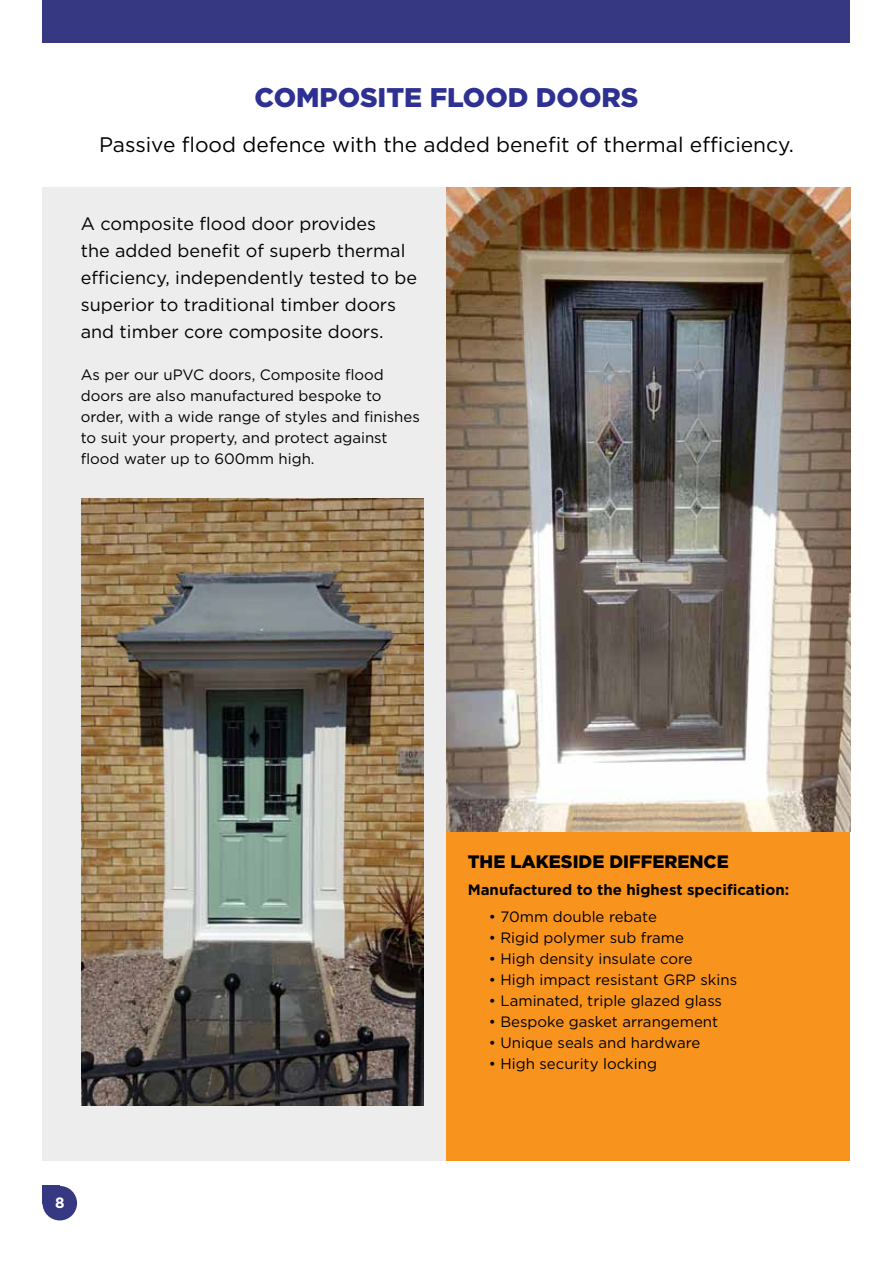
<style>
.page{position:relative;width:893px;height:1263px;background:#fff}
.page>*{position:absolute;margin:0;border:0;box-sizing:border-box;transform-origin:0 0}
.t1{font:900 27px "Gotham";color:#2e3092}
.t2{font:21px "Gotham";color:#000}
.t3{font:18px/27px "Gotham";color:#000}
.t4{font:900 18px "Gotham";color:#000}
.t5{font:15px/21px "Gotham";color:#000}
.t6{font:700 15px "Gotham";color:#000}
.t7{font:700 15px "Gotham";color:#fff}
</style>
<div class="page">
<div style="left:43px;top:187px;width:807px;height:974px;background:#eeeded"></div>
<div style="left:446px;top:831px;width:404px;height:330px;background:#f8931e"></div>
<img style="left:81px;top:498px;width:342px;height:608px">
<div style="left:43px;top:1186px;width:34px;height:34px;background:#363882;border-radius:50%"></div>
<div style="left:43px;top:1186px;width:17px;height:18px;background:#363882"></div>
<div style="left:43px;top:0;width:807px;height:43px;background:#363882"></div>
<img style="left:446px;top:187px;width:404px;height:644px">
<h1 class="t1" style="left:254px;top:85px;width:386px">COMPOSITE FLOOD DOORS</h1>
<h2 class="t2" style="left:99px;top:135px;width:696px">Passive flood defence with the added benefit of thermal efficiency.</h2>
<p class="t3" style="left:81px;top:211px;width:338px">A composite flood door provides<br>the added benefit of superb thermal efficiency, independently tested to be superior to traditional timber doors and timber core composite doors.</p>
<p class="t5" style="left:81px;top:365px;width:341px">As per our uPVC doors, Composite flood doors are also manufactured bespoke to order, with a wide range of styles and finishes to suit your property, and protect against flood water up to 600mm high.</p>
<p class="t7" style="left:55px;top:1196px;width:11px">8</p>
<p class="t4" style="left:468px;top:854px;width:262px">THE LAKESIDE DIFFERENCE</p>
<p class="t6" style="left:468px;top:883px;width:323px">Manufactured to the highest specification:</p>
<p class="t5" style="left:489px;top:906px;width:170px">• 70mm double rebate</p>
<p class="t5" style="left:489px;top:927px;width:197px">• Rigid polymer sub frame</p>
<p class="t5" style="left:489px;top:948px;width:205px">• High density insulate core</p>
<p class="t5" style="left:489px;top:969px;width:250px">• High impact resistant GRP skins</p>
<p class="t5" style="left:489px;top:990px;width:235px">• Laminated, triple glazed glass</p>
<p class="t5" style="left:489px;top:1011px;width:231px">• Bespoke gasket arrangement</p>
<p class="t5" style="left:489px;top:1032px;width:213px">• Unique seals and hardware</p>
<p class="t5" style="left:489px;top:1053px;width:170px">• High security locking</p>
</div>
